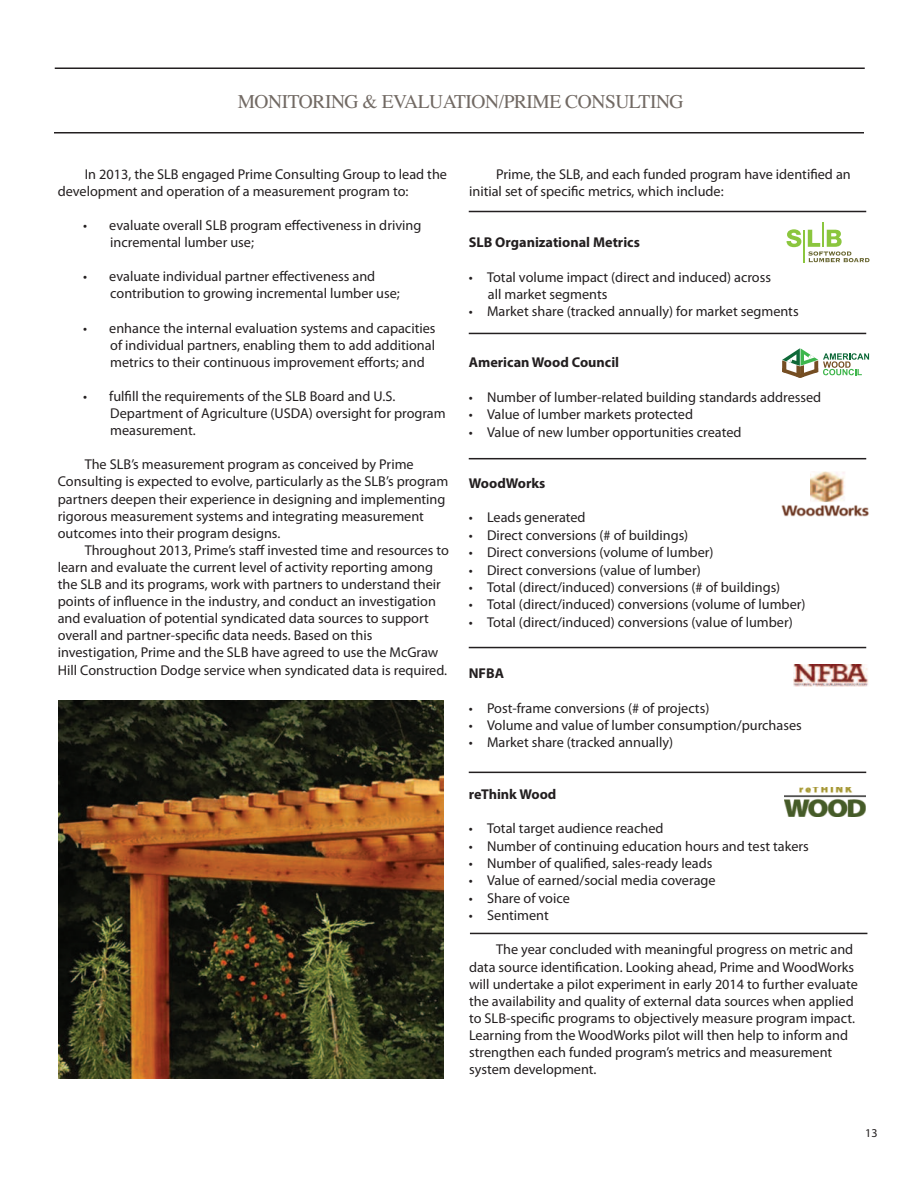
<style>
.page{position:relative;width:918px;height:1188px;background:#fff}
.page>*{position:absolute;margin:0;border:0;box-sizing:border-box;transform-origin:0 0}
.t1{font:19.5px "Times";letter-spacing:-.025em;color:#716963}
.t2{font:14.25px/17.1px "Myriad Pro";color:#231f20}
.t3{font:700 14.25px "Myriad Pro";color:#231f20}
.t4{font:12px "Myriad Pro";color:#231f20}
</style>
<div class="page">
<hr style="left:54px;top:132px;width:810px;height:2px;background:#231f20">
<hr style="left:55px;top:68px;width:810px;height:1px;background:#231f20">
<hr style="left:469px;top:211px;width:397px;height:1px;background:#231f20">
<hr style="left:469px;top:333px;width:397px;height:1px;background:#231f20">
<hr style="left:469px;top:458px;width:397px;height:1px;background:#231f20">
<hr style="left:469px;top:647px;width:397px;height:1px;background:#231f20">
<hr style="left:469px;top:772px;width:397px;height:1px;background:#231f20">
<hr style="left:470px;top:933px;width:397px;height:1px;background:#231f20">
<svg style="left:787px;top:222px;width:82px;height:41px"></svg>
<svg style="left:782px;top:348px;width:87px;height:30px"></svg>
<img style="left:810px;top:471px;width:35px;height:31px">
<img style="left:781px;top:505px;width:88px;height:12px">
<img style="left:793px;top:664px;width:75px;height:22px">
<img style="left:785px;top:787px;width:81px;height:30px">
<img style="left:58px;top:700px;width:386px;height:378px">
<h1 class="t1" style="left:238px;top:89px;width:447px">MONITORING &amp; EVALUATION/PRIME CONSULTING</h1>
<p class="t2" style="left:58px;top:166px;width:391px;text-indent:27px">In 2013, the SLB engaged Prime Consulting Group to lead the development and operation of a measurement program to:</p>
<p class="t2" style="left:110px;top:218px;width:313px;text-indent:-27px">• evaluate overall SLB program effectiveness in driving incremental lumber use;</p>
<p class="t2" style="left:110px;top:269px;width:291px;text-indent:-27px">• evaluate individual partner effectiveness and contribution to growing incremental lumber use;</p>
<p class="t2" style="left:110px;top:320px;width:327px;text-align:justify;text-indent:-27px">• enhance the internal evaluation systems and capacities of individual partners, enabling them to add additional metrics to their continuous improvement efforts; and</p>
<p class="t2" style="left:110px;top:389px;width:337px;text-indent:-27px">• fulfill the requirements of the SLB Board and U.S.<br>Department of Agriculture (USDA) oversight for program measurement.</p>
<p class="t2" style="left:58px;top:457px;width:392px;text-indent:27px">The SLB’s measurement program as conceived by Prime Consulting is expected to evolve, particularly as the SLB’s program partners deepen their experience in designing and implementing rigorous measurement systems and integrating measurement outcomes into their program designs.</p>
<p class="t2" style="left:58px;top:543px;width:393px;text-indent:27px">Throughout 2013, Prime’s staff invested time and resources to learn and evaluate the current level of activity reporting among the SLB and its programs, work with partners to understand their points of influence in the industry, and conduct an investigation and evaluation of potential syndicated data sources to support overall and partner-specific data needs. Based on this investigation, Prime and the SLB have agreed to use the McGraw Hill Construction Dodge service when syndicated data is required.</p>
<p class="t2" style="left:469px;top:166px;width:383px;text-indent:27px">Prime, the SLB, and each funded program have identified an initial set of specific metrics, which include:</p>
<p class="t3" style="left:469px;top:237px;width:173px">SLB Organizational Metrics</p>
<p class="t2" style="left:488px;top:269px;width:285px;text-indent:-19px">• Total volume impact (direct and induced) across all market segments</p>
<p class="t2" style="left:469px;top:304px;width:331px">• Market share (tracked annually) for market segments</p>
<p class="t3" style="left:469px;top:357px;width:152px">American Wood Council</p>
<p class="t2" style="left:469px;top:390px;width:354px">• Number of lumber-related building standards addressed</p>
<p class="t2" style="left:469px;top:407px;width:226px">• Value of lumber markets protected</p>
<p class="t2" style="left:469px;top:424px;width:274px">• Value of new lumber opportunities created</p>
<p class="t3" style="left:469px;top:478px;width:78px">WoodWorks</p>
<p class="t2" style="left:469px;top:510px;width:118px">• Leads generated</p>
<p class="t2" style="left:469px;top:528px;width:221px">• Direct conversions (# of buildings)</p>
<p class="t2" style="left:469px;top:545px;width:246px">• Direct conversions (volume of lumber)</p>
<p class="t2" style="left:469px;top:562px;width:233px">• Direct conversions (value of lumber)</p>
<p class="t2" style="left:469px;top:580px;width:313px">• Total (direct/induced) conversions (# of buildings)</p>
<p class="t2" style="left:469px;top:597px;width:338px">• Total (direct/induced) conversions (volume of lumber)</p>
<p class="t2" style="left:469px;top:615px;width:325px">• Total (direct/induced) conversions (value of lumber)</p>
<p class="t3" style="left:469px;top:668px;width:37px">NFBA</p>
<p class="t2" style="left:469px;top:700px;width:242px">• Post-frame conversions (# of projects)</p>
<p class="t2" style="left:469px;top:718px;width:334px">• Volume and value of lumber consumption/purchases</p>
<p class="t2" style="left:469px;top:735px;width:206px">• Market share (tracked annually)</p>
<p class="t3" style="left:469px;top:789px;width:89px">reThink Wood</p>
<p class="t2" style="left:469px;top:821px;width:196px">• Total target audience reached</p>
<p class="t2" style="left:469px;top:838px;width:341px">• Number of continuing education hours and test takers</p>
<p class="t2" style="left:469px;top:856px;width:245px">• Number of qualified, sales-ready leads</p>
<p class="t2" style="left:469px;top:873px;width:248px">• Value of earned/social media coverage</p>
<p class="t2" style="left:469px;top:891px;width:103px">• Share of voice</p>
<p class="t2" style="left:469px;top:908px;width:82px">• Sentiment</p>
<p class="t2" style="left:469px;top:942px;width:390px;text-indent:27px">The year concluded with meaningful progress on metric and data source identification. Looking ahead, Prime and WoodWorks will undertake a pilot experiment in early 2014 to further evaluate the availability and quality of external data sources when applied to SLB-specific programs to objectively measure program impact.<br>Learning from the WoodWorks pilot will then help to inform and strengthen each funded program’s metrics and measurement system development.</p>
<p class="t4" style="left:865px;top:1128px;width:14px">13</p>
</div>
